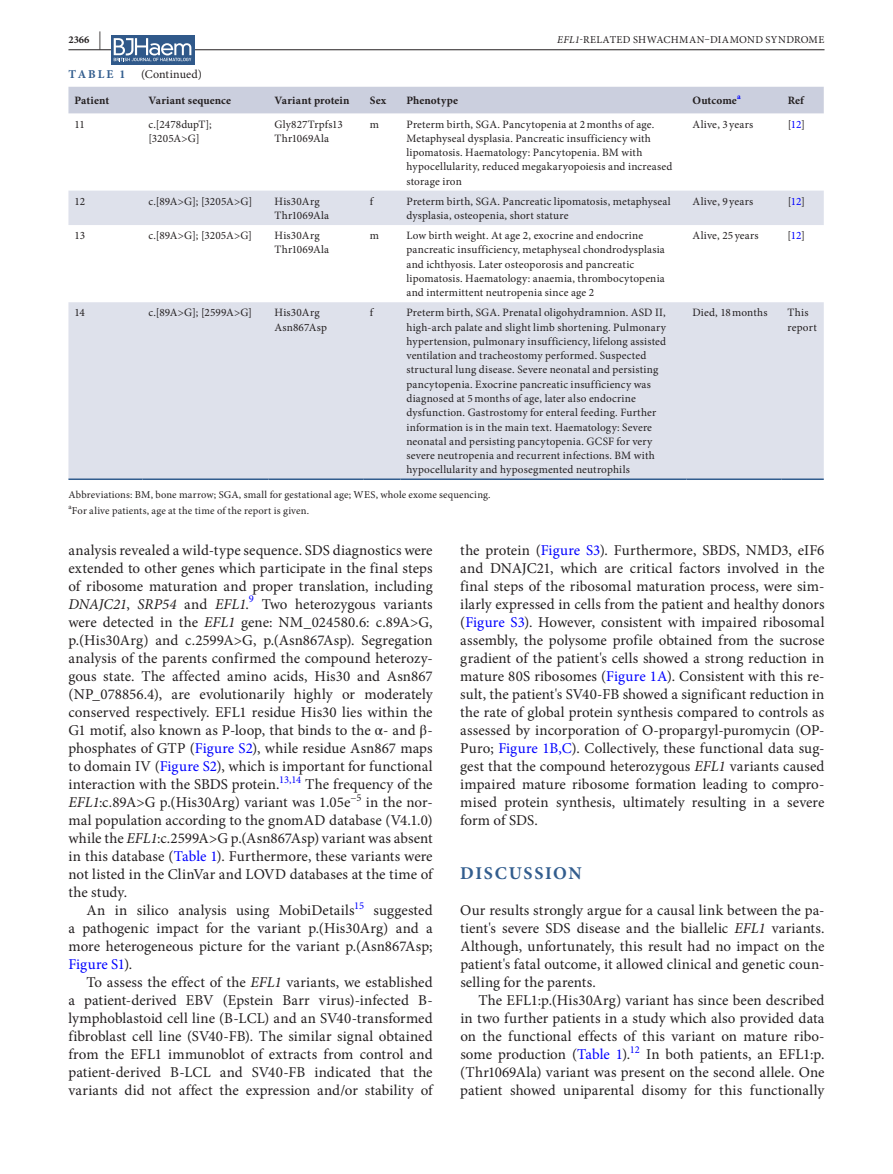
<style>
.page{position:relative;width:893px;height:1174px;background:#fff}
.page>*{position:absolute;margin:0;border:0;box-sizing:border-box;transform-origin:0 0}
.t1{font:700 18px "Minion Pro";letter-spacing:.09em;color:#325d8e}
.t2{font:15px/18px "Minion Pro";letter-spacing:.005em;color:#231f20;text-align:justify}
.t3{font:12px "Minion Pro";letter-spacing:.01em;color:#231f20}
.t4{font:700 12px "Minion Pro";letter-spacing:.165em;color:#325d8e}
.t5{font:11.25px/14.2px "Minion Pro";letter-spacing:.015em;color:#231f20}
.t6{font:700 11.25px "Minion Pro";letter-spacing:.01em;color:#231f20}
.t7{font:10.5px "Minion Pro";letter-spacing:.015em;color:#231f20}
.t8{font:10.5px "Minion Pro";letter-spacing:.035em;color:#231f20}
.t9{font:10.5px "Minion Pro";color:#00f}
.t10{font:700 10.5px "Minion Pro";color:#231f20}
.t11{font:700 7.8px "Minion Pro";color:#00f}
.t12{font:7.35px "Minion Pro";color:#231f20}
.s1{font-size:18px}
.s2{font-style:italic}
.s3{color:#00f}
.s4{font-family:"STIX"}
</style>
<div class="page">
<hr style="left:68px;top:49px;width:756px;height:1px;background:#231f20">
<div style="left:111px;top:35px;width:83px;height:30px;background:#30598a"></div>
<svg style="left:114px;top:38px;width:77px;height:23px"></svg>
<div style="left:68px;top:87px;width:756px;height:26px;background:#cbcfde"></div>
<svg style="left:68px;top:191px;width:756px;height:287px;fill:#dee1eb"></svg>
<hr style="left:68px;top:478px;width:74px;height:2px;background:#325d8e">
<hr style="left:142px;top:478px;width:126px;height:2px;background:#325d8e">
<hr style="left:268px;top:478px;width:96px;height:2px;background:#325d8e">
<hr style="left:364px;top:478px;width:36px;height:2px;background:#325d8e">
<hr style="left:400px;top:478px;width:286px;height:2px;background:#325d8e">
<hr style="left:686px;top:478px;width:96px;height:2px;background:#325d8e">
<hr style="left:782px;top:478px;width:42px;height:2px;background:#325d8e">
<p class="t10" style="left:68px;top:32px;width:34px">2366 <span class="s1">|</span></p>
<p class="t8" style="left:557px;top:32px;width:269px"><span class="s2">EFL1</span>-RELATED SHWACHMAN–DIAMOND SYNDROME</p>
<p class="t4" style="left:69px;top:65px;width:59px">TABLE 1</p>
<p class="t3" style="left:141px;top:66px;width:62px">(Continued)</p>
<p class="t6" style="left:74px;top:93px;width:36px">Patient</p>
<p class="t6" style="left:148px;top:93px;width:84px">Variant sequence</p>
<p class="t6" style="left:275px;top:93px;width:77px">Variant protein</p>
<p class="t6" style="left:370px;top:93px;width:18px">Sex</p>
<p class="t6" style="left:406px;top:93px;width:53px">Phenotype</p>
<p class="t6" style="left:692px;top:93px;width:46px">Outcome</p>
<p class="t11" style="left:737px;top:91px;width:5px">a</p>
<p class="t6" style="left:788px;top:93px;width:18px">Ref</p>
<p class="t5" style="left:74px;top:117px;width:12px">11</p>
<p class="t5" style="left:148px;top:117px;width:65px">c.[2478dupT]; [3205A&gt;G]</p>
<p class="t5" style="left:275px;top:117px;width:70px">Gly827Trpfs13<br>Thr1069Ala</p>
<p class="t5" style="left:370px;top:117px;width:11px">m</p>
<p class="t5" style="left:406px;top:117px;width:267px">Preterm birth, SGA. Pancytopenia at 2months of age.<br>Metaphyseal dysplasia. Pancreatic insufficiency with lipomatosis. Haematology: Pancytopenia. BM with hypocellularity, reduced megakaryopoiesis and increased storage iron</p>
<p class="t5" style="left:692px;top:117px;width:62px">Alive, 3years</p>
<p class="t5" style="left:788px;top:117px;width:19px">[<span class="s3">12</span>]</p>
<p class="t5" style="left:74px;top:194px;width:12px">12</p>
<p class="t5" style="left:148px;top:194px;width:105px">c.[89A&gt;G]; [3205A&gt;G]</p>
<p class="t5" style="left:274px;top:194px;width:56px">His30Arg<br>Thr1069Ala</p>
<p class="t5" style="left:370px;top:194px;width:5px">f</p>
<p class="t5" style="left:406px;top:194px;width:266px">Preterm birth, SGA. Pancreatic lipomatosis, metaphyseal dysplasia, osteopenia, short stature</p>
<p class="t5" style="left:692px;top:194px;width:62px">Alive, 9years</p>
<p class="t5" style="left:788px;top:194px;width:19px">[<span class="s3">12</span>]</p>
<p class="t5" style="left:74px;top:228px;width:12px">13</p>
<p class="t5" style="left:148px;top:228px;width:105px">c.[89A&gt;G]; [3205A&gt;G]</p>
<p class="t5" style="left:274px;top:228px;width:56px">His30Arg<br>Thr1069Ala</p>
<p class="t5" style="left:370px;top:228px;width:11px">m</p>
<p class="t5" style="left:406px;top:228px;width:260px">Low birth weight. At age 2, exocrine and endocrine pancreatic insufficiency, metaphyseal chondrodysplasia and ichthyosis. Later osteoporosis and pancreatic lipomatosis. Haematology: anaemia, thrombocytopenia and intermittent neutropenia since age 2</p>
<p class="t5" style="left:692px;top:228px;width:68px">Alive, 25years</p>
<p class="t5" style="left:788px;top:228px;width:19px">[<span class="s3">12</span>]</p>
<p class="t5" style="left:74px;top:306px;width:12px">14</p>
<p class="t5" style="left:148px;top:306px;width:105px">c.[89A&gt;G]; [2599A&gt;G]</p>
<p class="t5" style="left:274px;top:306px;width:54px">His30Arg<br>Asn867Asp</p>
<p class="t5" style="left:370px;top:306px;width:5px">f</p>
<p class="t5" style="left:406px;top:306px;width:261px">Preterm birth, SGA. Prenatal oligohydramnion. ASD II, high-arch palate and slight limb shortening. Pulmonary hypertension, pulmonary insufficiency, lifelong assisted ventilation and tracheostomy performed. Suspected structural lung disease. Severe neonatal and persisting pancytopenia. Exocrine pancreatic insufficiency was diagnosed at 5months of age, later also endocrine dysfunction. Gastrostomy for enteral feeding. Further information is in the main text. Haematology: Severe neonatal and persisting pancytopenia. GCSF for very severe neutropenia and recurrent infections. BM with hypocellularity and hyposegmented neutrophils</p>
<p class="t5" style="left:692px;top:306px;width:77px">Died, 18months</p>
<p class="t5" style="left:788px;top:306px;width:31px">This report</p>
<p class="t7" style="left:68px;top:487px;width:424px">Abbreviations: BM, bone marrow; SGA, small for gestational age; WES, whole exome sequencing.</p>
<p class="t12" style="left:68px;top:502px;width:5px">a</p>
<p class="t7" style="left:72px;top:503px;width:239px">For alive patients, age at the time of the report is given.</p>
<p class="t2" style="left:68px;top:541px;width:366px">analysis revealed a wild-type sequence. SDS diagnostics were extended to other genes which participate in the final steps of ribosome maturation and proper translation, including <span class="s2">DNAJC21</span>, <span class="s2">SRP54</span> and <span class="s2">EFL1</span>.</p>
<p class="t9" style="left:249px;top:592px;width:7px">9</p>
<p class="t2" style="left:68px;top:595px;width:366px;text-indent:193px">Two heterozygous variants were detected in the <span class="s2">EFL1</span> gene: NM_024580.6: c.89A&gt;G, p.(His30Arg) and c.2599A&gt;G, p.(Asn867Asp). Segregation analysis of the parents confirmed the compound heterozy&shy;gous state. The affected amino acids, His30 and Asn867 (NP_078856.4), are evolutionarily highly or moderately conserved respectively. EFL1 residue His30 lies within the G1 motif, also known as P-loop, that binds to the <span class="s4">α</span>- and <span class="s4">β&shy;</span>phosphates of GTP (<span class="s3">Figure S2</span>), while residue Asn867 maps to domain IV (<span class="s3">Figure S2</span>), which is important for functional interaction with the SBDS protein.</p>
<p class="t9" style="left:279px;top:772px;width:24px">13,14</p>
<p class="t2" style="left:68px;top:775px;width:366px;text-indent:237px">The frequency of the<br><span class="s2">EFL1</span>:c.89A&gt;G p.(His30Arg) variant was 1.05e</p>
<p class="t7" style="left:351px;top:790px;width:13px">−5</p>
<p class="t2" style="left:366px;top:793px;width:68px">in the nor-</p>
<p class="t2" style="left:68px;top:811px;width:366px">mal population according to the gnomAD database (V4.1.0)</p>
<p class="t2" style="left:68px;top:829px;width:366px">while the <span class="s2">EFL1</span>:c.2599A&gt;G p.(Asn867Asp) variant was absent</p>
<p class="t2" style="left:68px;top:847px;width:366px">in this database (<span class="s3">Table 1</span>). Furthermore, these variants were</p>
<p class="t2" style="left:68px;top:865px;width:366px">not listed in the ClinVar and LOVD databases at the time of</p>
<p class="t2" style="left:68px;top:883px;width:60px">the study.</p>
<p class="t2" style="left:86px;top:901px;width:270px">An in silico analysis using MobiDetails</p>
<p class="t9" style="left:354px;top:898px;width:11px">15</p>
<p class="t2" style="left:68px;top:901px;width:366px;text-indent:305px">suggested a pathogenic impact for the variant p.(His30Arg) and a more heterogeneous picture for the variant p.(Asn867Asp; <span class="s3">Figure S1</span>).</p>
<p class="t2" style="left:68px;top:973px;width:366px;text-indent:18px">To assess the effect of the <span class="s2">EFL1</span> variants, we established a patient-derived EBV (Epstein Barr virus)-infected B&shy;lymphoblastoid cell line (B-LCL) and an SV40-transformed fibroblast cell line (SV40-FB). The similar signal obtained from the EFL1 immunoblot of extracts from control and patient-derived B-LCL and SV40-FB indicated that the variants did not affect the expression and/or stability of</p>
<p class="t2" style="left:460px;top:541px;width:366px">the protein (<span class="s3">Figure S3</span>). Furthermore, SBDS, NMD3, eIF6 and DNAJC21, which are critical factors involved in the final steps of the ribosomal maturation process, were sim&shy;ilarly expressed in cells from the patient and healthy donors (<span class="s3">Figure S3</span>). However, consistent with impaired ribosomal assembly, the polysome profile obtained from the sucrose gradient of the patient's cells showed a strong reduction in mature 80S ribosomes (<span class="s3">Figure 1A</span>). Consistent with this re&shy;sult, the patient's SV40-FB showed a significant reduction in the rate of global protein synthesis compared to controls as assessed by incorporation of O-propargyl-puromycin (OP-Puro; <span class="s3">Figure 1B,C</span>). Collectively, these functional data sug&shy;gest that the compound heterozygous <span class="s2">EFL1</span> variants caused impaired mature ribosome formation leading to compro&shy;mised protein synthesis, ultimately resulting in a severe form of SDS.</p>
<p class="t1" style="left:460px;top:861px;width:123px">DISCUSSION</p>
<p class="t2" style="left:460px;top:901px;width:366px">Our results strongly argue for a causal link between the pa&shy;tient's severe SDS disease and the biallelic <span class="s2">EFL1</span> variants.<br>Although, unfortunately, this result had no impact on the patient's fatal outcome, it allowed clinical and genetic coun&shy;selling for the parents.</p>
<p class="t2" style="left:460px;top:991px;width:366px;text-indent:18px">The EFL1:p.(His30Arg) variant has since been described in two further patients in a study which also provided data on the functional effects of this variant on mature ribo&shy;some production (<span class="s3">Table 1</span>).<sup>12</sup> In both patients, an EFL1:p. (Thr1069Ala) variant was present on the second allele. One patient showed uniparental disomy for this functionally</p>
</div>
